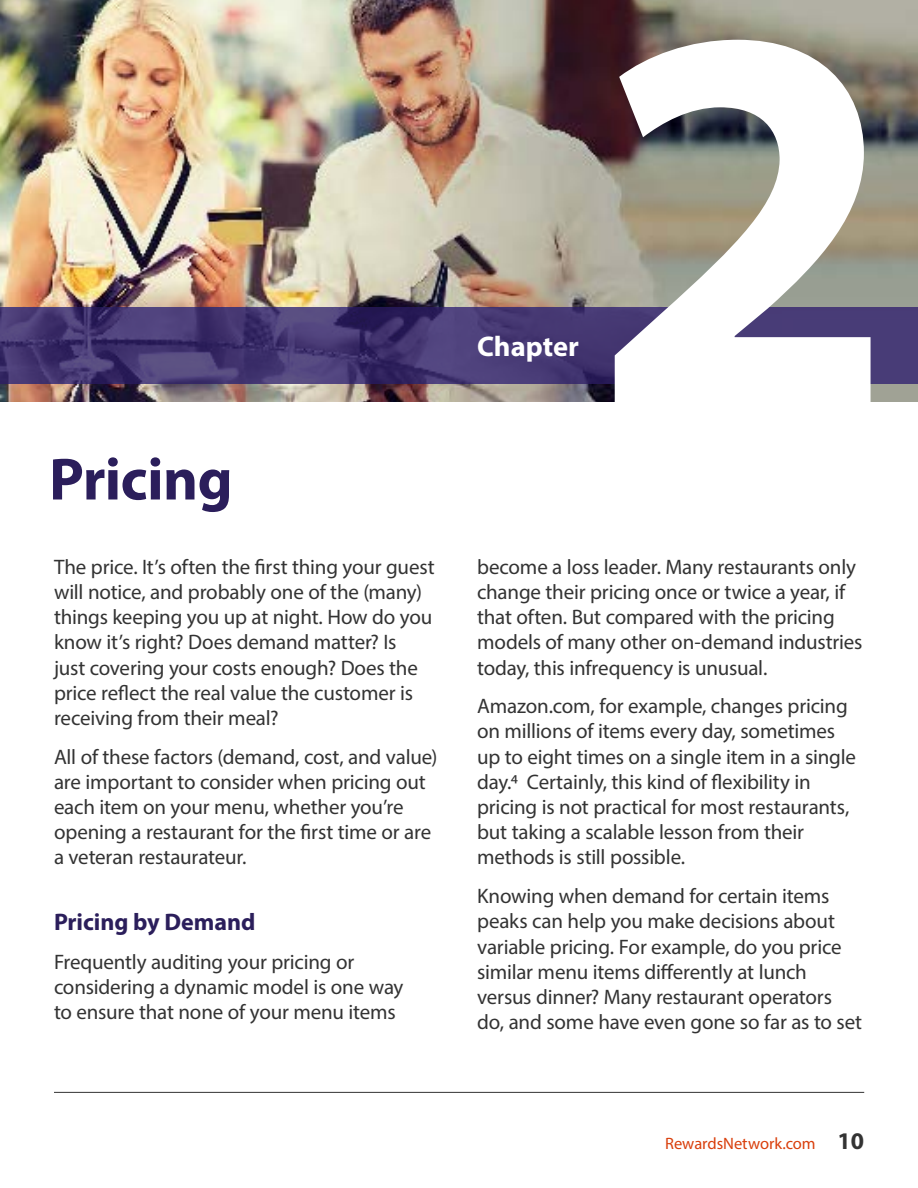
<style>
.page{position:relative;width:918px;height:1188px;background:#fff}
.page>*{position:absolute;margin:0;border:0;box-sizing:border-box;transform-origin:0 0}
.t1{font:700 555px "Myriad Pro";color:#fff}
.t2{font:700 60px "Myriad Pro";letter-spacing:-.01em;color:#2b1e5b}
.t3{font:700 28.5px "Myriad Pro";color:#fff}
.t4{font:700 24px "Myriad Pro";letter-spacing:-.005em;color:#2b1e5b}
.t5{font:21px/25.2px "Myriad Pro";letter-spacing:-.01em;color:#333}
.t6{font:16.5px "Myriad Pro";letter-spacing:-.005em;color:#d93f0c}
.s1{font-weight:700;font-size:24px;color:#333}
</style>
<div class="page">
<hr style="left:54px;top:1092px;width:810px;height:1px;background:#333">
<img style="left:0;top:0;width:918px;height:402px">
<svg style="left:0;top:307px;width:918px;height:77px;fill:#483c77"></svg>
<h2 class="t2" style="left:49px;top:440px;width:185px">Pricing</h2>
<p class="t5" style="left:54px;top:554px;width:382px">The price. It’s often the first thing your guest will notice, and probably one of the (many) things keeping you up at night. How do you know it’s right? Does demand matter? Is<br>just covering your costs enough? Does the price reflect the real value the customer is receiving from their meal?</p>
<p class="t5" style="left:54px;top:744px;width:385px">All of these factors (demand, cost, and value) are important to consider when pricing out each item on your menu, whether you’re opening a restaurant for the first time or are a veteran restaurateur.</p>
<p class="t4" style="left:54px;top:906px;width:203px">Pricing by Demand</p>
<p class="t5" style="left:54px;top:949px;width:351px">Frequently auditing your pricing or considering a dynamic model is one way to ensure that none of your menu items</p>
<h3 class="t3" style="left:477px;top:328px;width:103px">Chapter</h3>
<h1 class="t1" style="left:591px;top:-142px;width:310px">2</h1>
<p class="t5" style="left:477px;top:554px;width:387px">become a loss leader. Many restaurants only change their pricing once or twice a year, if that often. But compared with the pricing models of many other on-demand industries today, this infrequency is unusual.</p>
<p class="t5" style="left:477px;top:693px;width:380px">Amazon.com, for example, changes pricing on millions of items every day, sometimes up to eight times on a single item in a single day.4 Certainly, this kind of flexibility in pricing is not practical for most restaurants, but taking a scalable lesson from their methods is still possible.</p>
<p class="t5" style="left:477px;top:883px;width:387px">Knowing when demand for certain items peaks can help you make decisions about variable pricing. For example, do you price similar menu items differently at lunch versus dinner? Many restaurant operators do, and some have even gone so far as to set</p>
<p class="t6" style="left:665px;top:1133px;width:200px">RewardsNetwork.com <span class="s1">10</span></p>
</div>
